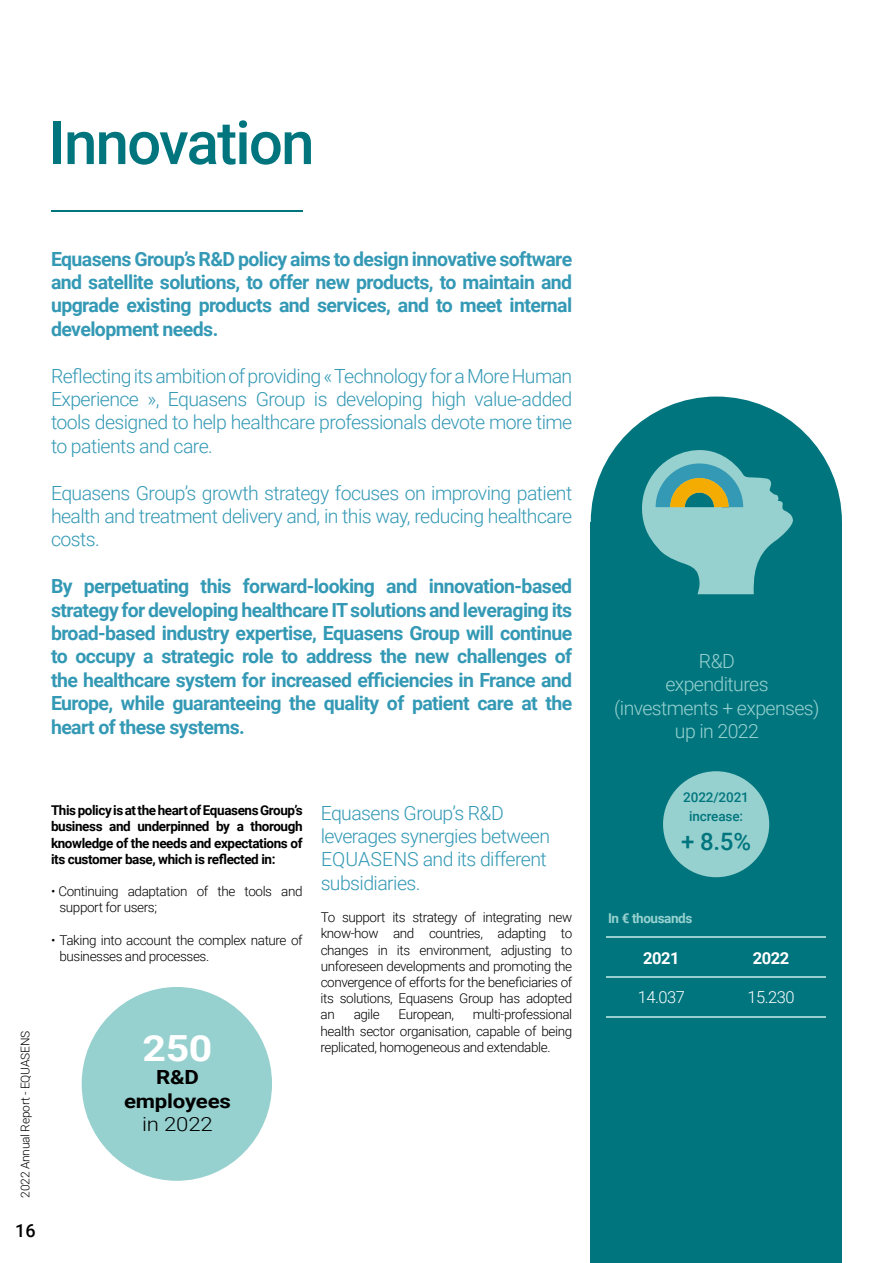
<style>
.page{position:relative;width:893px;height:1263px;background:#fff}
.page>*{position:absolute;margin:0;border:0;box-sizing:border-box;transform-origin:0 0}
.t1{font:500 60px "Roboto";letter-spacing:-.03em;color:#00757e}
.t2{font:700 36px "Roboto";color:#fff;scale:1.14 1}
.t3{font:500 24px "Roboto";color:#00757e}
.t4{font:700 19.5px/23.4px "Roboto";letter-spacing:-.03em;color:#3499b5;text-align:justify}
.t5{font:300 19.5px/23.4px "Roboto";letter-spacing:-.03em;color:#3499b5;text-align:justify}
.t6{font:300 19.5px/23.4px "Roboto";letter-spacing:-.03em;color:#97d1cf;text-align:center}
.t7{font:700 19.5px/23.4px "Roboto";letter-spacing:-.01em;color:#000;text-align:center;scale:1.14 1}
.t8{font:300 19.5px "Roboto";letter-spacing:-.01em;color:#000;scale:1.14 1}
.t9{font:500 18px "Roboto";color:#000}
.t10{font:300 16.5px "Roboto";letter-spacing:-.03em;color:#fff}
.t11{font:700 16.5px "Roboto";letter-spacing:-.03em;color:#fff}
.t12{font:300 13.5px/16.2px "Roboto";letter-spacing:-.03em;color:#000}
.t13{font:700 13.5px/16.2px "Roboto";letter-spacing:-.03em;color:#000;text-align:justify}
.t14{font:500 13.5px/18.9px "Roboto";letter-spacing:-.01em;color:#00757e;text-align:center}
.t15{font:700 13.5px "Roboto";letter-spacing:-.03em;color:#97d1cf}
.t16{font:300 12px "Roboto";letter-spacing:-.02em;color:#000}
.s1{color:#fff}
</style>
<div class="page">
<hr style="left:51px;top:210px;width:252px;height:2px;background:#00757e">
<div style="left:591px;top:396px;width:251px;height:252px;background:#00757e;border-radius:50%"></div>
<div style="left:590px;top:522px;width:252px;height:741px;background:#00757e"></div>
<div style="left:663px;top:771px;width:106px;height:106px;background:#97d1cf;border-radius:50%"></div>
<svg style="left:642px;top:450px;width:151px;height:144px"></svg>
<hr style="left:606px;top:936px;width:220px;height:2px;background:#97d1cf">
<hr style="left:606px;top:976px;width:220px;height:1px;background:#97d1cf">
<hr style="left:606px;top:1016px;width:220px;height:1px;background:#97d1cf">
<div style="left:82px;top:987px;width:190px;height:194px;background:#97d1cf;border-radius:50%"></div>
<h1 class="t1" style="left:49px;top:101px;width:267px">Innovation</h1>
<p class="t4" style="left:51px;top:246px;width:523px">Equasens Group’s R&amp;D policy aims to design innovative software and satellite solutions, to offer new products, to maintain and upgrade existing products and services, and to meet internal development needs.</p>
<p class="t5" style="left:51px;top:363px;width:523px">Reflectingitsambitionofproviding«TechnologyforaMoreHuman Experience », Equasens Group is developing high value-added tools designed to help healthcare professionals devote more time to patients and care.</p>
<p class="t5" style="left:51px;top:480px;width:523px">Equasens Group’s growth strategy focuses on improving patient health and treatment delivery and, in this way, reducing healthcare costs.</p>
<p class="t4" style="left:51px;top:574px;width:523px">By perpetuating this forward-looking and innovation-based strategy for developing healthcare IT solutions and leveraging its broad-based industry expertise, Equasens Group will continue to occupy a strategic role to address the new challenges of the healthcare system for increased efficiencies in France and Europe, while guaranteeing the quality of patient care at the heart of these systems.</p>
<p class="t13" style="left:51px;top:802px;width:253px">This policy is at the heart of Equasens Group’s business and underpinned by a thorough knowledge of the needs and expectations of its customer base, which is reflected in:</p>
<p class="t12" style="left:60px;top:883px;width:245px;text-indent:-9px">•<span class="s1">-</span>Continuing adaptation of the tools and support for users;</p>
<p class="t12" style="left:60px;top:931px;width:245px;text-indent:-9px">• Taking into account the complex nature of businesses and processes.</p>
<p class="t16" style="left:17px;top:1197px;width:168px;rotate:-90deg">2022 Annual Report - EQUASENS</p>
<p class="t9" style="left:15px;top:1218px;width:22px">16</p>
<h2 class="t2" style="left:143px;top:1023px;width:63px">250</h2>
<p class="t7" style="left:124px;top:1065px;width:95px">R&amp;D employees</p>
<p class="t8" style="left:142px;top:1111px;width:63px">in 2022</p>
<p class="t5" style="left:321px;top:800px;width:231px;text-align:left">Equasens Group’s R&amp;D leverages synergies between<br>EQUASENS and its different subsidiaries.</p>
<p class="t12" style="left:321px;top:909px;width:253px;text-align:justify">To support its strategy of integrating new know-how and countries, adapting to changes in its environment, adjusting to unforeseen developments and promoting the convergence of efforts for the beneficiaries of its solutions, Equasens Group has adopted an</p>
<p class="t12" style="left:321px;top:1006px;width:253px;text-align:justify;text-indent:152px">multi-professional health sector organisation, capable of being replicated, homogeneous and extendable.</p>
<p class="t12" style="left:354px;top:1006px;width:28px">agile</p>
<p class="t12" style="left:399px;top:1006px;width:57px">European,</p>
<p class="t6" style="left:614px;top:648px;width:207px">R&amp;D<br>expenditures (investments + expenses) up in 2022</p>
<p class="t14" style="left:683px;top:787px;width:67px">2022/2021 increase:</p>
<p class="t3" style="left:681px;top:825px;width:71px">+ 8.5%</p>
<p class="t15" style="left:608px;top:909px;width:86px">In € thousands</p>
<p class="t11" style="left:643px;top:946px;width:38px">2021</p>
<p class="t10" style="left:638px;top:986px;width:49px">14.037</p>
<p class="t11" style="left:753px;top:946px;width:38px">2022</p>
<p class="t10" style="left:747px;top:986px;width:49px">15.230</p>
</div>
